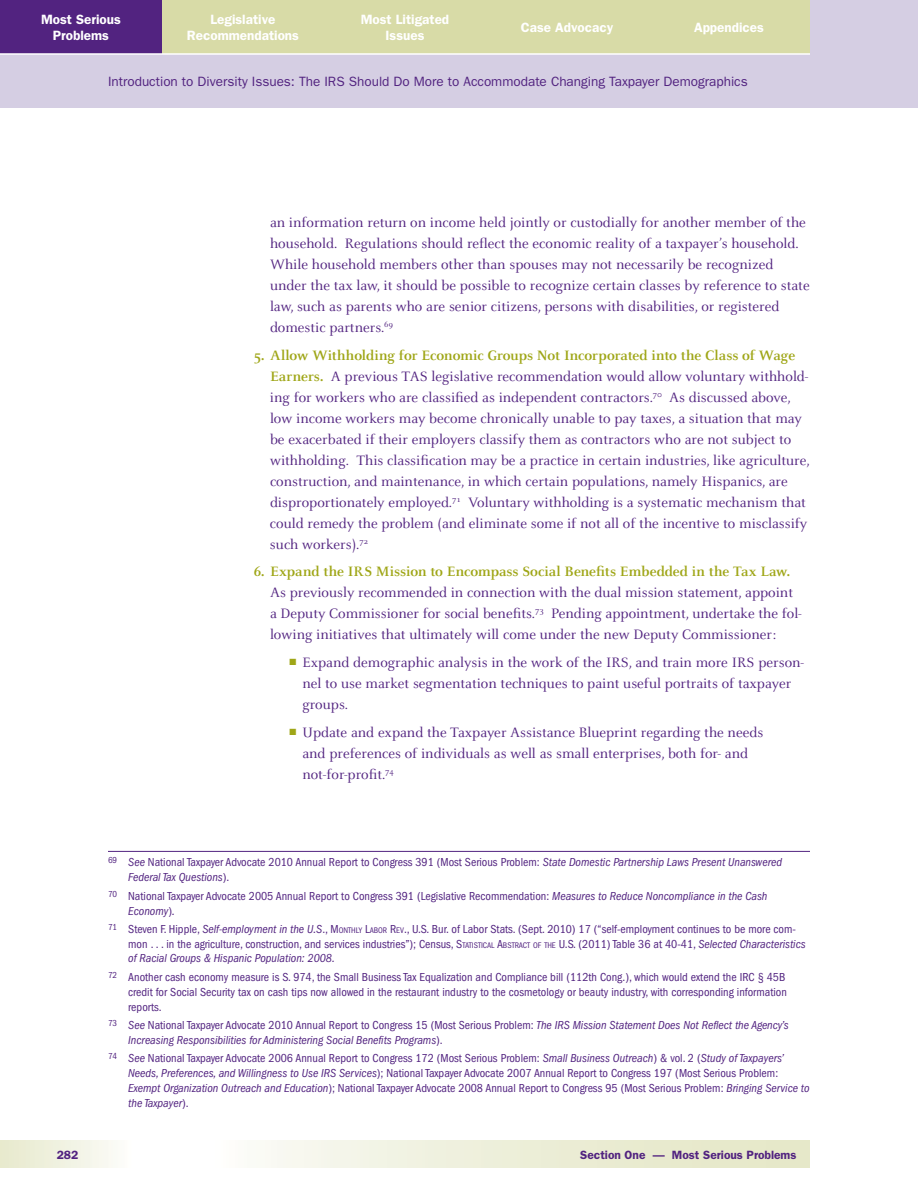
<style>
.page{position:relative;width:918px;height:1188px;background:#fff}
.page>*{position:absolute;margin:0;border:0;box-sizing:border-box;transform-origin:0 0}
.t1{font:15px/21px "Celeste";color:#522380}
.t2{font:700 15px "Celeste";color:#9fa617}
.t3{font:13.5px "Franklin Gothic";color:#522380}
.t4{font:600 13.5px/16.5px "Franklin Gothic";color:#fff;text-align:center}
.t5{font:condensed 12px/15px "Franklin Gothic";color:#522380}
.t6{font:italic condensed 12px/15px "Franklin Gothic";color:#522380}
.t7{font:600 12px "Franklin Gothic";color:#522380}
.s1{font-weight:700;color:#9fa617}
.s2{color:#9fa617}
.s3{font-style:italic}
.s4{font-style:inherit}
.s5{font-size:8.4px}
.s6{font-style:normal}
</style>
<div class="page">
<div style="left:0;top:0;width:918px;height:108px;background:#d5cee3"></div>
<svg style="left:265px;top:1141px;width:545px;height:27px;background:#edeed9"></svg>
<div style="left:0;top:1141px;width:148px;height:27px;background:linear-gradient(to right,#e6e9cc,#fff)"></div>
<div style="left:0;top:0;width:162px;height:54px;background:#522380"></div>
<div style="left:162px;top:0;width:162px;height:54px;background:#d8dba7"></div>
<div style="left:324px;top:0;width:162px;height:54px;background:#d8dba7"></div>
<div style="left:648px;top:0;width:162px;height:54px;background:#d8dba7"></div>
<div style="left:486px;top:0;width:162px;height:54px;background:#d8dba7"></div>
<hr style="left:0;top:53px;width:810px;height:2px;background:#fff">
<hr style="left:108px;top:851px;width:702px;height:1px;background:#522380">
<p class="t4" style="left:41px;top:11px;width:81px">Most serious<br>Problems</p>
<p class="t4" style="left:361px;top:11px;width:90px">Most litigated issues</p>
<p class="t4" style="left:521px;top:19px;width:94px">case advocacy</p>
<p class="t4" style="left:694px;top:19px;width:71px">appendices</p>
<p class="t4" style="left:187px;top:11px;width:114px">legislative recommendations</p>
<p class="t3" style="left:108px;top:74px;width:641px">Introduction to Diversity Issues: The IRS Should Do More to Accommodate Changing Taxpayer Demographics</p>
<p class="t1" style="left:270px;top:212px;width:541px">an information return on income held jointly or custodially for another member of the household. regulations should reflect the economic reality of a taxpayer’s household.<br>While household members other than spouses may not necessarily be recognized under the tax law, it should be possible to recognize certain classes by reference to state law, such as parents who are senior citizens, persons with disabilities, or registered domestic partners.<sup>69</sup></p>
<p class="t1" style="left:270px;top:345px;width:541px;text-indent:-16px"><span class="s1">5. Allow Withholding for Economic Groups Not Incorporated into the Class of Wage Earners.</span> a previous taS legislative recommendation would allow voluntary withhold&shy;ing for workers who are classified as independent contractors.<sup>70</sup> as discussed above, low income workers may become chronically unable to pay taxes, a situation that may be exacerbated if their employers classify them as contractors who are not subject to withholding. this classification may be a practice in certain industries, like agriculture, construction, and maintenance, in which certain populations, namely Hispanics, are disproportionately employed.<sup>71</sup> voluntary withholding is a systematic mechanism that could remedy the problem (and eliminate some if not all of the incentive to misclassify such workers).<sup>72</sup></p>
<p class="t2" style="left:254px;top:563px;width:538px">6. Expand the IRS Mission to Encompass Social Benefits Embedded in the Tax Law.</p>
<p class="t1" style="left:270px;top:583px;width:533px">as previously recommended in connection with the dual mission statement, appoint a deputy commissioner for social benefits.<sup>73</sup> pending appointment, undertake the fol&shy;lowing initiatives that ultimately will come under the new deputy commissioner:</p>
<p class="t1" style="left:302px;top:652px;width:503px;text-indent:-13px"><span class="s2">■■</span> expand demographic analysis in the work of the irS, and train more irS person&shy;nel to use market segmentation techniques to paint useful portraits of taxpayer groups.</p>
<p class="t1" style="left:302px;top:722px;width:462px;text-indent:-13px"><span class="s2">■■</span> Update and expand the taxpayer assistance Blueprint regarding the needs and preferences of individuals as well as small enterprises, both for- and not-for-profit.<sup>74</sup></p>
<p class="t5" style="left:128px;top:855px;width:655px;text-indent:-20px"><sup>69</sup> <span class="s3">See</span> National Taxpayer Advocate 2010 Annual Report to Congress 391 (Most Serious Problem: <span class="s3">State Domestic Partnership Laws Present Unanswered<br>Federal Tax Questions</span>).</p>
<p class="t5" style="left:128px;top:888px;width:641px;text-indent:-20px"><sup>70</sup> National Taxpayer Advocate 2005 Annual Report to Congress 391 (Legislative Recommendation: <span class="s3">Measures to Reduce Noncompliance in the Cash<br>Economy</span>)<span class="s3">.</span></p>
<p class="t5" style="left:128px;top:922px;width:679px;text-indent:-20px"><sup>71</sup> Steven F. Hipple, <span class="s3">Self-employment in the U.S</span>., <span class="s4">M</span><span class="s5">ONTHLY</span> <span class="s4">L</span><span class="s5">ABOR</span> <span class="s4">R</span><span class="s5">EV</span>., U.S. Bur. of Labor Stats. (Sept. 2010) 17 (“self-employment continues to be more com&shy;mon . . . in the agriculture, construction, and services industries”); Census, <span class="s4">S</span><span class="s5">TATISTICAL</span> <span class="s4">A</span><span class="s5">BSTRACT OF THE</span> <span class="s4">U.S</span>. (2011) Table 36 at 40-41, <span class="s3">Selected Characteristics of Racial Groups &amp; Hispanic Population: 2008.</span></p>
<p class="t5" style="left:128px;top:969px;width:660px;text-indent:-20px"><sup>72</sup> Another cash economy measure is S. 974, the Small Business Tax Equalization and Compliance bill (112th Cong.), which would extend the IRC § 45B credit for Social Security tax on cash tips now allowed in the restaurant industry to the cosmetology or beauty industry, with corresponding information reports.</p>
<p class="t6" style="left:128px;top:1017px;width:662px;text-indent:-20px"><sup>73</sup> See <span class="s6">National Taxpayer Advocate 2010 Annual Report to Congress 15 (Most Serious Problem:</span> The IRS Mission Statement Does Not Reflect the Agency’s<br>Increasing Responsibilities for Administering Social Benefits Programs<span class="s6">).</span></p>
<p class="t5" style="left:128px;top:1051px;width:683px;text-indent:-20px"><sup>74</sup> <span class="s3">See</span> National Taxpayer Advocate 2006 Annual Report to Congress 172 (Most Serious Problem: <span class="s3">Small Business Outreach</span>) &amp; vol. 2 (<span class="s3">Study of Taxpayers’ Needs, Preferences, and Willingness to Use IRS Services</span>); National Taxpayer Advocate 2007 Annual Report to Congress 197 (Most Serious Problem:<br><span class="s3">Exempt Organization Outreach and Education</span>); National Taxpayer Advocate 2008 Annual Report to Congress 95 (Most Serious Problem: <span class="s3">Bringing Service to the Taxpayer</span>).</p>
<p class="t7" style="left:57px;top:1148px;width:23px">282</p>
<p class="t7" style="left:580px;top:1148px;width:218px">Section One — Most Serious Problems</p>
</div>
